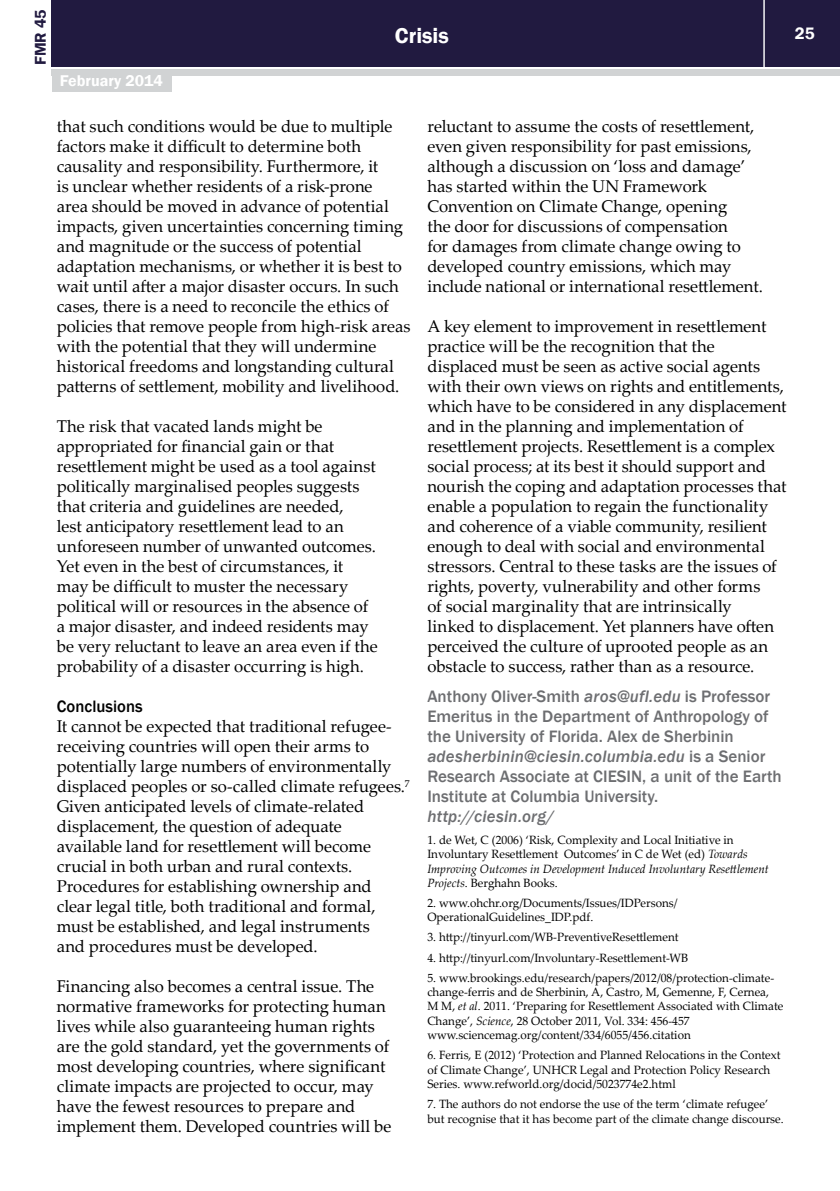
<style>
.page{position:relative;width:840px;height:1191px;background:#fff}
.page>*{position:absolute;margin:0;border:0;box-sizing:border-box;transform-origin:0 0}
.t1{font:600 22px "Franklin Gothic";color:#fff}
.t2{font:17px/20px "Palatino Linotype";color:#000}
.t3{font:500 17px/20px "Franklin Gothic";color:#6d6e71}
.t4{font:italic 500 17px "Franklin Gothic";letter-spacing:.01em;color:#6d6e71}
.t5{font:500 17px "Franklin Gothic";letter-spacing:.005em;color:#000}
.t6{font:600 17px "Franklin Gothic";color:#fff}
.t7{font:600 16px "Franklin Gothic";color:#fff}
.t8{font:600 16px "Franklin Gothic";color:#211a40}
.t9{font:12px/14.4px "Palatino Linotype";color:#000}
.s1{font-style:italic}
</style>
<div class="page">
<div style="left:52px;top:0;width:787px;height:66px;background:#211a40"></div>
<div style="left:52px;top:69px;width:787px;height:6px;background:#d1d3d4"></div>
<hr style="left:763px;top:0;width:1px;height:68px;background:#fff">
<div style="left:52px;top:74px;width:119px;height:18px;background:#d1d3d4"></div>
<p class="t8" style="left:31px;top:65px;width:57px;rotate:-90deg">FMR 45</p>
<p class="t1" style="left:394px;top:22px;width:55px">Crisis</p>
<p class="t6" style="left:794px;top:23px;width:21px">25</p>
<p class="t7" style="left:60px;top:71px;width:105px">February 2014</p>
<p class="t2" style="left:57px;top:116px;width:355px">that such conditions would be due to multiple factors make it difficult to determine both causality and responsibility. Furthermore, it<br>is unclear whether residents of a risk-prone<br>area should be moved in advance of potential impacts, given uncertainties concerning timing and magnitude or the success of potential adaptation mechanisms, or whether it is best to wait until after a major disaster occurs. In such cases, there is a need to reconcile the ethics of policies that remove people from high-risk areas with the potential that they will undermine historical freedoms and longstanding cultural patterns of settlement, mobility and livelihood.</p>
<p class="t2" style="left:57px;top:415px;width:322px">The risk that vacated lands might be appropriated for financial gain or that resettlement might be used as a tool against politically marginalised peoples suggests that criteria and guidelines are needed,<br>lest anticipatory resettlement lead to an unforeseen number of unwanted outcomes.<br>Yet even in the best of circumstances, it may be difficult to muster the necessary political will or resources in the absence of a major disaster, and indeed residents may be very reluctant to leave an area even if the probability of a disaster occurring is high.</p>
<p class="t5" style="left:57px;top:696px;width:87px">Conclusions</p>
<p class="t2" style="left:57px;top:715px;width:354px">It cannot be expected that traditional refugee&shy;receiving countries will open their arms to potentially large numbers of environmentally displaced peoples or so-called climate refugees.<sup>7<br></sup>Given anticipated levels of climate-related displacement, the question of adequate available land for resettlement will become crucial in both urban and rural contexts.<br>Procedures for establishing ownership and clear legal title, both traditional and formal, must be established, and legal instruments<br>and procedures must be developed.</p>
<p class="t2" style="left:57px;top:975px;width:336px">Financing also becomes a central issue. The normative frameworks for protecting human lives while also guaranteeing human rights are the gold standard, yet the governments of most developing countries, where significant climate impacts are projected to occur, may have the fewest resources to prepare and implement them. Developed countries will be</p>
<p class="t2" style="left:427px;top:115px;width:337px">reluctant to assume the costs of resettlement, even given responsibility for past emissions, although a discussion on ‘loss and damage’ has started within the UN Framework Convention on Climate Change, opening<br>the door for discussions of compensation<br>for damages from climate change owing to developed country emissions, which may include national or international resettlement.</p>
<p class="t2" style="left:427px;top:315px;width:360px">A key element to improvement in resettlement practice will be the recognition that the displaced must be seen as active social agents with their own views on rights and entitlements, which have to be considered in any displacement and in the planning and implementation of resettlement projects. Resettlement is a complex social process; at its best it should support and nourish the coping and adaptation processes that enable a population to regain the functionality and coherence of a viable community, resilient enough to deal with social and environmental stressors. Central to these tasks are the issues of rights, poverty, vulnerability and other forms<br>of social marginality that are intrinsically<br>linked to displacement. Yet planners have often perceived the culture of uprooted people as an obstacle to success, rather than as a resource.</p>
<p class="t3" style="left:427px;top:686px;width:356px">Anthony Oliver-Smith <span class="s1">aros@ufl.edu</span> is Professor Emeritus in the Department of Anthropology of the University of Florida. Alex de Sherbinin <span class="s1">adesherbinin@ciesin.columbia.edu</span> is a Senior Research Associate at CIESIN, a unit of the Earth Institute at Columbia University.</p>
<p class="t4" style="left:427px;top:805px;width:128px">http://ciesin.org/</p>
<p class="t9" style="left:427px;top:832px;width:342px">1. de Wet, C (2006) ‘Risk, Complexity and Local Initiative in Involuntary Resettlement Outcomes’ in C de Wet (ed) <span class="s1">Towards Improving Outcomes in Development Induced Involuntary Resettlement Projects</span>. Berghahn Books.</p>
<p class="t9" style="left:427px;top:895px;width:251px">2. www.ohchr.org/Documents/Issues/IDPersons/<br>OperationalGuidelines_IDP.pdf.</p>
<p class="t9" style="left:427px;top:929px;width:253px">3. http://tinyurl.com/WB-PreventiveResettlement</p>
<p class="t9" style="left:427px;top:949px;width:262px">4. http://tinyurl.com/Involuntary-Resettlement-WB</p>
<p class="t9" style="left:427px;top:970px;width:357px">5. www.brookings.edu/research/papers/2012/08/protection-climate&shy;change-ferris and de Sherbinin, A, Castro, M, Gemenne, F, Cernea,<br>M M, <span class="s1">et al</span>. 2011. ‘Preparing for Resettlement Associated with Climate Change’, <span class="s1">Science</span>, 28 October 2011, Vol. 334: 456-457 www.sciencemag.org/content/334/6055/456.citation</p>
<p class="t9" style="left:427px;top:1047px;width:354px">6. Ferris, E (2012) ‘Protection and Planned Relocations in the Context of Climate Change’, UNHCR Legal and Protection Policy Research<br>Series. www.refworld.org/docid/5023774e2.html</p>
<p class="t9" style="left:427px;top:1096px;width:357px">7. The authors do not endorse the use of the term ‘climate refugee’ but recognise that it has become part of the climate change discourse.</p>
</div>
